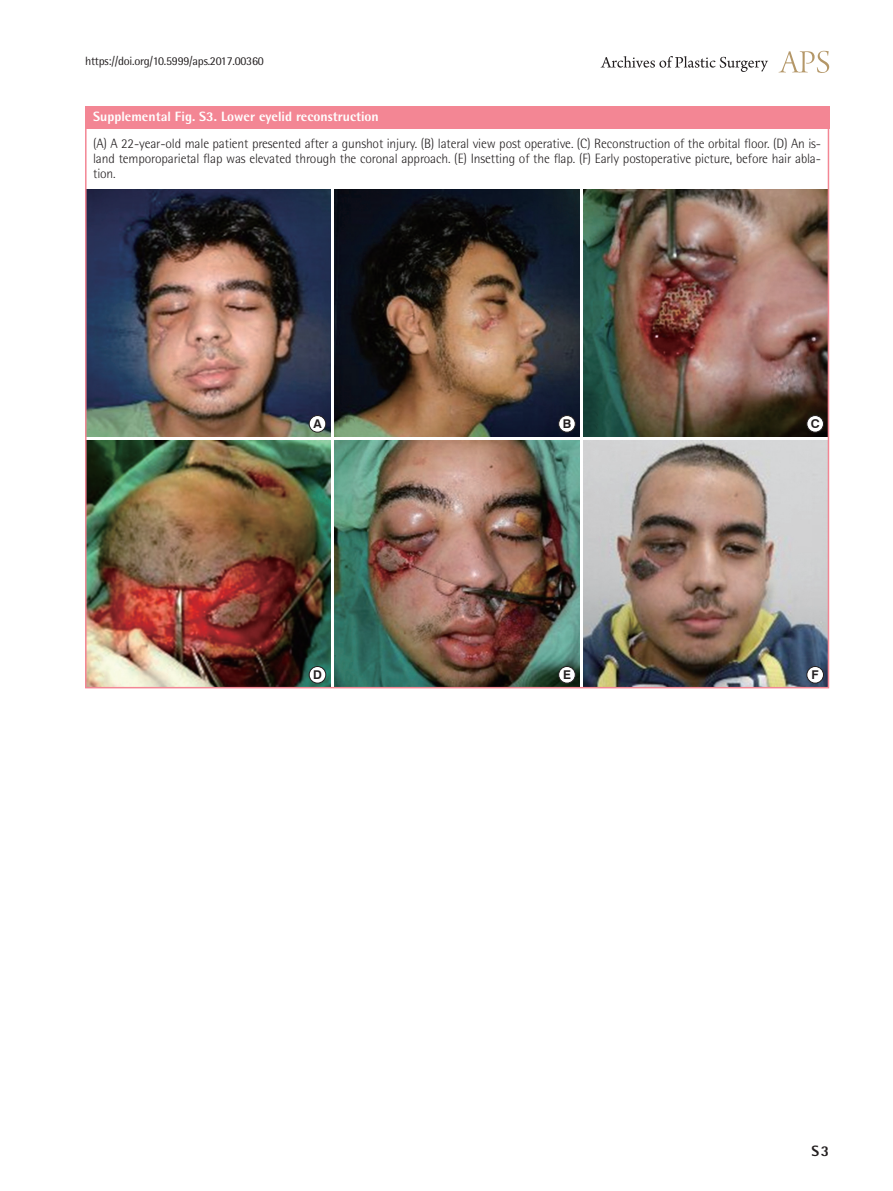
<style>
.page{position:relative;width:893px;height:1191px;background:#fff}
.page>*{position:absolute;margin:0;border:0;box-sizing:border-box;transform-origin:0 0}
.t1{font:800 15px "Rotis Semi Sans Std";color:#231f20}
.그림설명{font:300 13.5px/15px "Rotis Semi Sans Std";letter-spacing:-.01em;color:#231f20;text-align:justify}
.표그림제목{font:800 13.5px "Rotis Semi Sans Std";color:#fff}
.t2{font:700 12.15px "Swiss 721 BT";color:#231f20}
.t3{font:12px "Rotis Semi Sans Std";letter-spacing:-.02em;color:#231f20}
</style>
<div class="page">
<svg style="left:779px;top:51px;width:50px;height:22px"></svg>
<svg style="left:601px;top:56px;width:167px;height:16px"></svg>
<div style="left:85px;top:106px;width:744px;height:23px;background:#f38694"></div>
<img style="left:88px;top:190px;width:242px;height:246px">
<img style="left:88px;top:441px;width:242px;height:244px">
<img style="left:334px;top:190px;width:246px;height:246px">
<img style="left:334px;top:441px;width:246px;height:244px">
<img style="left:584px;top:190px;width:242px;height:246px">
<img style="left:584px;top:441px;width:242px;height:244px">
<div style="left:309px;top:415px;width:17px;height:17px;background:#fff;border-radius:50%"></div>
<div style="left:309px;top:415px;width:17px;height:17px;border:1px solid #231f20;border-radius:50%"></div>
<div style="left:309px;top:666px;width:17px;height:17px;background:#fff;border-radius:50%"></div>
<div style="left:309px;top:666px;width:17px;height:17px;border:1px solid #231f20;border-radius:50%"></div>
<div style="left:559px;top:415px;width:16px;height:17px;background:#fff;border-radius:50%"></div>
<div style="left:558px;top:415px;width:17px;height:17px;border:1px solid #231f20;border-radius:50%"></div>
<div style="left:559px;top:666px;width:16px;height:17px;background:#fff;border-radius:50%"></div>
<div style="left:558px;top:666px;width:17px;height:17px;border:1px solid #231f20;border-radius:50%"></div>
<div style="left:807px;top:415px;width:16px;height:17px;background:#fff;border-radius:50%"></div>
<div style="left:807px;top:415px;width:17px;height:17px;border:1px solid #231f20;border-radius:50%"></div>
<div style="left:807px;top:666px;width:16px;height:17px;background:#fff;border-radius:50%"></div>
<div style="left:807px;top:666px;width:17px;height:17px;border:1px solid #231f20;border-radius:50%"></div>
<p class="t3" style="left:85px;top:54px;width:180px">https://doi.org/10.5999/aps.2017.00360</p>
<p class="표그림제목" style="left:93px;top:108px;width:287px">Supplemental Fig. S3. Lower eyelid reconstruction</p>
<p class="그림설명" style="left:93px;top:136px;width:729px">(A) A 22-year-old male patient presented after a gunshot injury. (B) lateral view post operative. (C) Reconstruction of the orbital floor. (D) An is&shy;land temporoparietal flap was elevated through the coronal approach. (E) Insetting of the flap. (F) Early postoperative picture, before hair abla&shy;tion.</p>
<p class="t2" style="left:313px;top:416px;width:10px">A</p>
<p class="t2" style="left:313px;top:667px;width:10px">D</p>
<p class="t2" style="left:563px;top:416px;width:10px">B</p>
<p class="t2" style="left:563px;top:667px;width:9px">E</p>
<p class="t2" style="left:811px;top:416px;width:10px">C</p>
<p class="t2" style="left:811px;top:667px;width:9px">F</p>
<p class="t1" style="left:812px;top:1141px;width:19px">S3</p>
</div>
